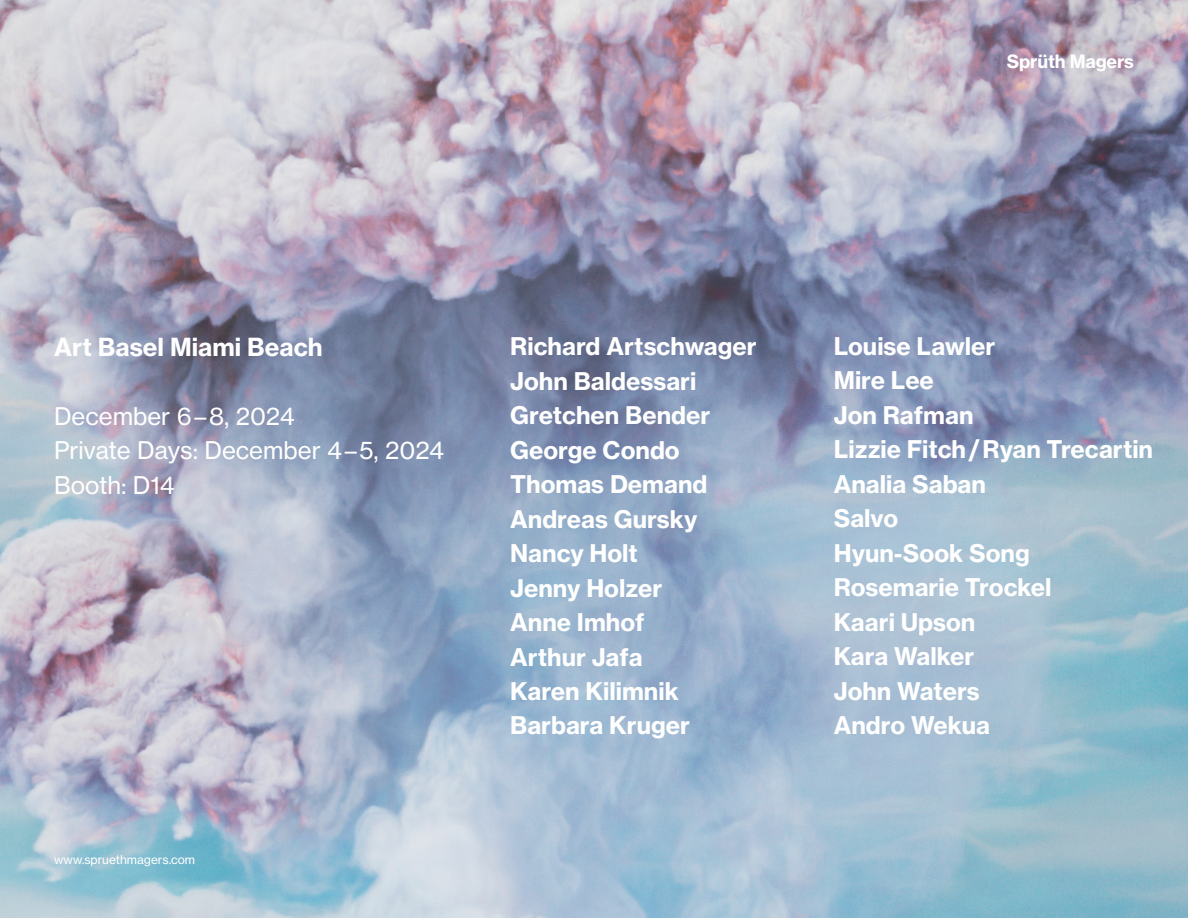
<style>
.page{position:relative;width:1188px;height:918px;background:#fff}
.page>*{position:absolute;margin:0;border:0;box-sizing:border-box;transform-origin:0 0}
.t1{font:24.6px "N Haas Grotesk TX Pro 75 Bd";color:#fff}
.t2{font:24px/34.5px "N Haas Grotesk TX Pro 75 Bd";color:#fff}
.t3{font:24px/34.5px "N Haas Grotesk TX Pro 55 Rg";color:#fff}
.t4{font:18px "N Haas Grotesk TX Pro 75 Bd";letter-spacing:-.01em;color:#fff}
.t5{font:12px "N Haas Grotesk TX Pro 55 Rg";color:#fff}
</style>
<div class="page">
<img style="left:0;top:0;width:1188px;height:918px">
<p class="t4" style="left:1007px;top:50px;width:129px">Sprüth Magers</p>
<p class="t1" style="left:54px;top:331px;width:270px">Art Basel Miami Beach</p>
<p class="t3" style="left:54px;top:399px;width:392px">December 6 – 8, 2024<br>Private Days: December 4 – 5, 2024<br>Booth: D14</p>
<p class="t5" style="left:54px;top:852px;width:143px">www.spruethmagers.com</p>
<p class="t2" style="left:510px;top:329px;width:248px">Richard Artschwager<br>John Baldessari<br>Gretchen Bender<br>George Condo<br>Thomas Demand<br>Andreas Gursky<br>Nancy Holt<br>Jenny Holzer<br>Anne Imhof<br>Arthur Jafa<br>Karen Kilimnik<br>Barbara Kruger</p>
<p class="t2" style="left:834px;top:329px;width:321px">Louise Lawler<br>Mire Lee<br>Jon Rafman<br>Lizzie Fitch / Ryan Trecartin<br>Analia Saban<br>Salvo<br>Hyun-Sook Song<br>Rosemarie Trockel<br>Kaari Upson<br>Kara Walker<br>John Waters<br>Andro Wekua</p>
</div>
